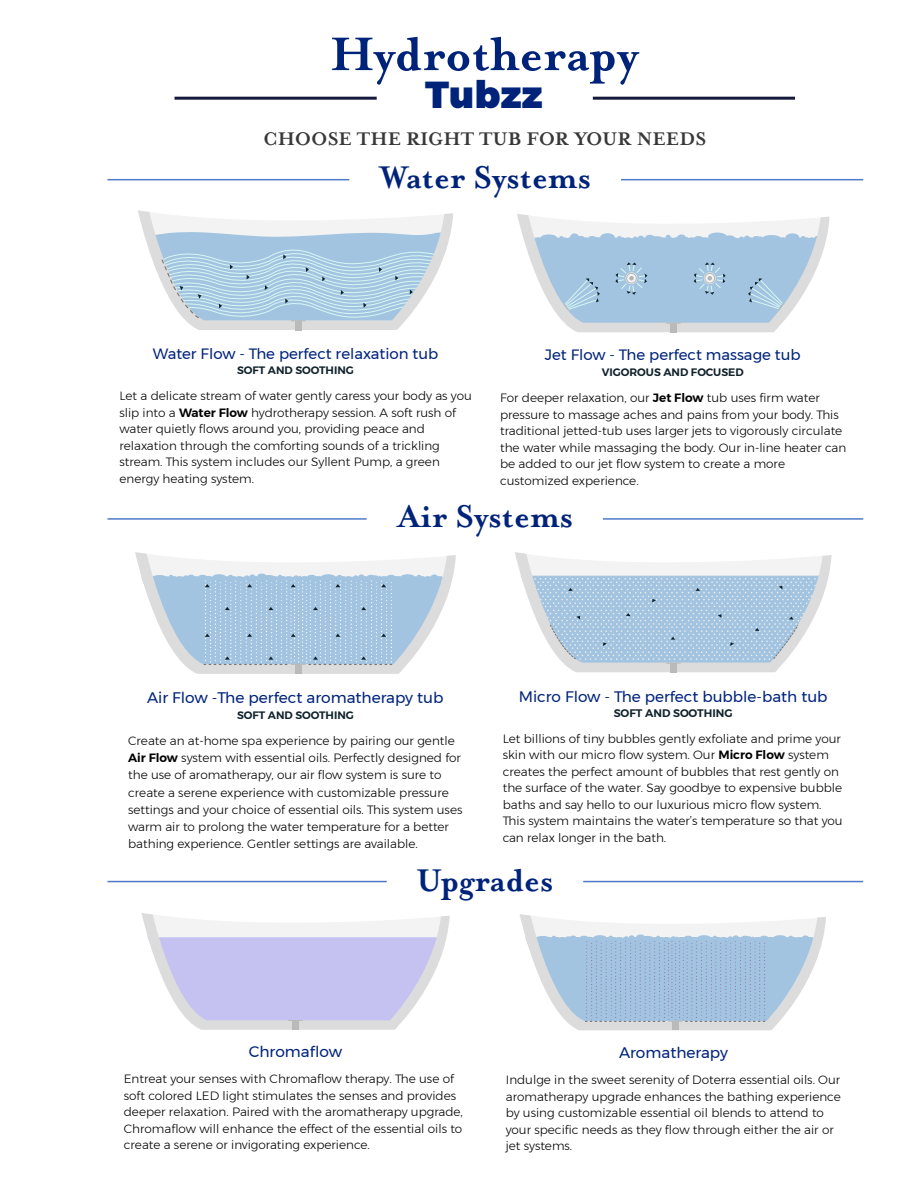
<style>
.page{position:relative;width:918px;height:1188px;background:#fff}
.page>*{position:absolute;margin:0;border:0;box-sizing:border-box;transform-origin:0 0}
.t1{font:700 54px "Mrs Eaves OT";color:#00237a}
.t2{font:900 37.5px "Montserrat";color:#00237a}
.t3{font:700 36px "Mrs Eaves OT";color:#00237a}
.t4{font:700 21px "Mrs Eaves OT";color:#383838}
.t5{font:15.3px "Montserrat";color:#00237a}
.t6{font:15.15px "Montserrat";color:#00237a}
.t7{font:15px "Montserrat";color:#00237a}
.t8{font:300 12px/16.5px "Montserrat";color:#000}
.t9{font:600 10.95px "Montserrat";color:#10222b}
.t10{font:600 10.8px "Montserrat";color:#10222b}
.s1{font-weight:600}
</style>
<div class="page">
<hr style="left:175px;top:97px;width:202px;height:3px;background:#16193b">
<hr style="left:593px;top:97px;width:202px;height:3px;background:#16193b">
<hr style="left:107px;top:179px;width:242px;height:1px;background:#4e7ac7">
<hr style="left:621px;top:179px;width:242px;height:1px;background:#4e7ac7">
<hr style="left:107px;top:518px;width:260px;height:2px;background:#4e7ac7">
<hr style="left:603px;top:518px;width:260px;height:2px;background:#4e7ac7">
<hr style="left:107px;top:881px;width:280px;height:1px;background:#4e7ac7">
<hr style="left:583px;top:881px;width:280px;height:1px;background:#4e7ac7">
<svg style="left:138px;top:210px;width:315px;height:120px"></svg>
<svg style="left:517px;top:214px;width:313px;height:118px"></svg>
<svg style="left:135px;top:552px;width:321px;height:122px"></svg>
<svg style="left:515px;top:552px;width:317px;height:120px"></svg>
<svg style="left:520px;top:914px;width:306px;height:116px"></svg>
<svg style="left:142px;top:913px;width:308px;height:117px"></svg>
<h1 class="t1" style="left:330px;top:25px;width:310px">Hydrotherapy</h1>
<h2 class="t2" style="left:425px;top:63px;width:119px">Tubzz</h2>
<h3 class="t4" style="left:263px;top:127px;width:445px">CHOOSE THE RIGHT TUB FOR YOUR NEEDS</h3>
<h3 class="t3" style="left:380px;top:157px;width:213px">Water Systems</h3>
<p class="t7" style="left:153px;top:342px;width:287px">Water Flow - The perfect relaxation tub</p>
<p class="t10" style="left:237px;top:361px;width:118px">SOFT AND SOOTHING</p>
<p class="t8" style="left:119px;top:387px;width:354px">Let a delicate stream of water gently caress your body as you slip into a <span class="s1">Water Flow</span> hydrotherapy session. A soft rush of water quietly flows around you, providing peace and relaxation through the comforting sounds of a trickling stream. This system includes our Syllent Pump, a green energy heating system.</p>
<p class="t7" style="left:545px;top:343px;width:257px">Jet Flow - The perfect massage tub</p>
<p class="t10" style="left:602px;top:363px;width:144px">VIGOROUS AND FOCUSED</p>
<p class="t8" style="left:500px;top:389px;width:348px">For deeper relaxation, our <span class="s1">Jet Flow</span> tub uses firm water pressure to massage aches and pains from your body. This traditional jetted-tub uses larger jets to vigorously circulate the water while massaging the body. Our in-line heater can be added to our jet flow system to create a more customized experience.</p>
<h3 class="t3" style="left:398px;top:497px;width:177px">Air Systems</h3>
<p class="t5" style="left:147px;top:686px;width:298px">Air Flow -The perfect aromatherapy tub</p>
<p class="t6" style="left:519px;top:685px;width:310px">Micro Flow - The perfect bubble-bath tub</p>
<p class="t8" style="left:503px;top:730px;width:341px">Let billions of tiny bubbles gently exfoliate and prime your skin with our micro flow system. Our <span class="s1">Micro Flow</span> system creates the perfect amount of bubbles that rest gently on the surface of the water. Say goodbye to expensive bubble baths and say hello to our luxurious micro flow system.<br>This system maintains the water’s temperature so that you can relax longer in the bath.</p>
<p class="t9" style="left:614px;top:704px;width:120px">SOFT AND SOOTHING</p>
<p class="t10" style="left:237px;top:707px;width:118px">SOFT AND SOOTHING</p>
<p class="t8" style="left:128px;top:732px;width:336px;line-height:17.1px">Create an at-home spa experience by pairing our gentle <span class="s1">Air Flow</span> system with essential oils. Perfectly designed for the use of aromatherapy, our air flow system is sure to create a serene experience with customizable pressure settings and your choice of essential oils. This system uses warm air to prolong the water temperature for a better bathing experience. Gentler settings are available.</p>
<h3 class="t3" style="left:416px;top:861px;width:139px">Upgrades</h3>
<p class="t5" style="left:249px;top:1040px;width:95px">Chromaflow</p>
<p class="t8" style="left:124px;top:1071px;width:341px">Entreat your senses with Chromaflow therapy. The use of soft colored LED light stimulates the senses and provides deeper relaxation. Paired with the aromatherapy upgrade, Chromaflow will enhance the effect of the essential oils to create a serene or invigorating experience.</p>
<p class="t5" style="left:619px;top:1041px;width:110px">Aromatherapy</p>
<p class="t8" style="left:506px;top:1072px;width:336px">Indulge in the sweet serenity of Doterra essential oils. Our aromatherapy upgrade enhances the bathing experience by using customizable essential oil blends to attend to your specific needs as they flow through either the air or jet systems.</p>
</div>
